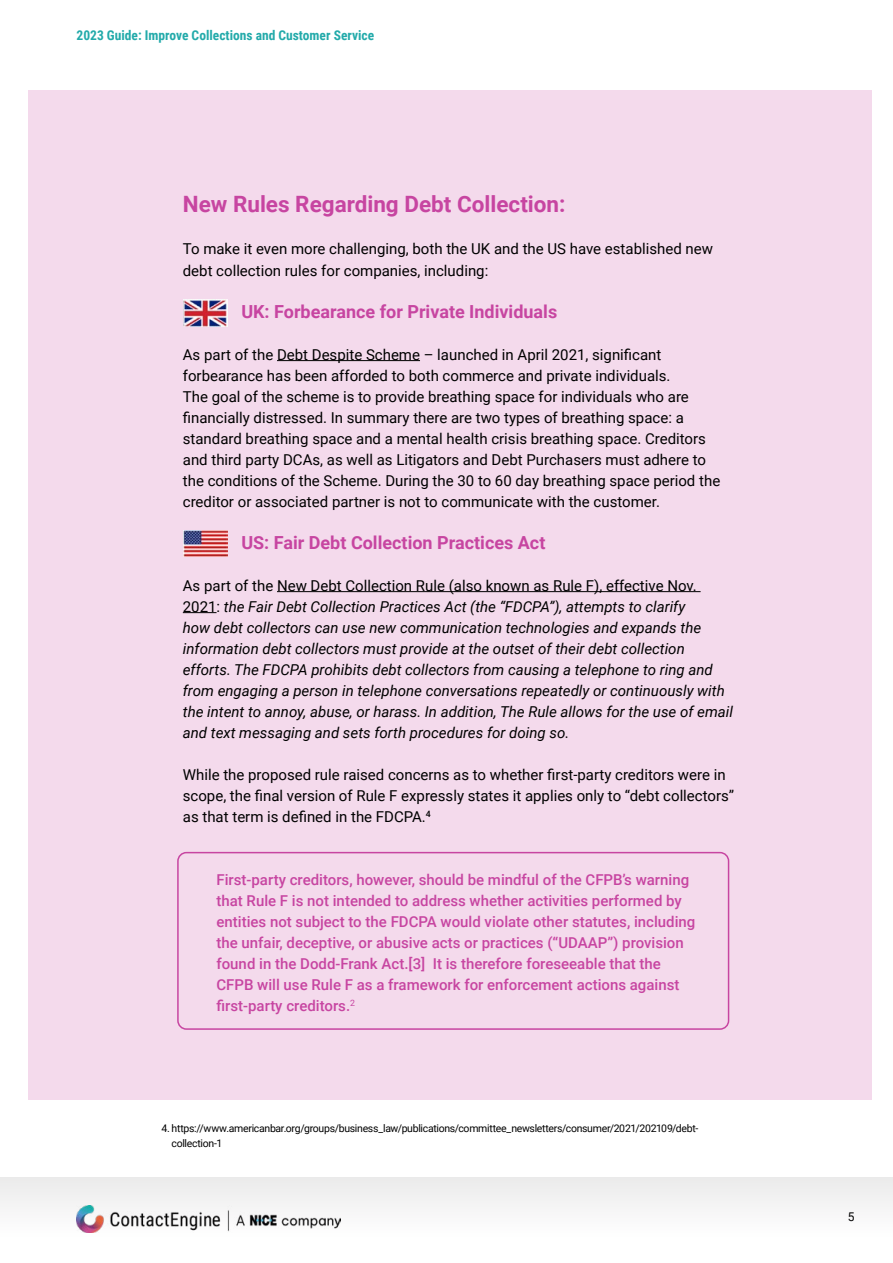
<style>
.page{position:relative;width:893px;height:1263px;background:#fff}
.page>*{position:absolute;margin:0;border:0;box-sizing:border-box;transform-origin:0 0}
.t1{font:700 22.5px "Roboto";color:#c745a1}
.t2{font:700 18px "Roboto";color:#c745a1}
.t3{font:15px/21px "Roboto";color:#000}
.t4{font:italic 15px/21px "Roboto";color:#000}
.t5{font:500 15px/21px "Roboto";color:#c745a1}
.t6{font:700 13.5px "Roboto Condensed";color:#23aaaa}
.t7{font:12px "Roboto";color:#000}
.CE_Footnote{font:10.5px/15px "Roboto";letter-spacing:-.03em;color:#000}
.s1{font-style:normal}
</style>
<div class="page">
<div style="left:0;top:1178px;width:893px;height:85px;background:linear-gradient(to right,#f8f7f8,#f8f8f8)"></div>
<img style="left:77px;top:1205px;width:263px;height:28px">
<div style="left:28px;top:90px;width:844px;height:1009px;background:#f4daec"></div>
<img style="left:184px;top:300px;width:43px;height:26px">
<img style="left:184px;top:531px;width:43px;height:25px">
<div style="left:177px;top:852px;width:552px;height:178px;border:2px solid #c745a1;border-radius:9px"></div>
<hr style="left:277px;top:360px;width:143px;height:1px;background:#000">
<hr style="left:277px;top:591px;width:424px;height:1px;background:#000">
<hr style="left:183px;top:612px;width:34px;height:1px;background:#000">
<p class="t6" style="left:77px;top:26px;width:299px">2023 Guide: Improve Collections and Customer Service</p>
<p class="t1" style="left:183px;top:189px;width:384px">New Rules Regarding Debt Collection:</p>
<p class="t3" style="left:183px;top:238px;width:532px">To make it even more challenging, both the UK and the US have established new debt collection rules for companies, including:</p>
<p class="t2" style="left:241px;top:298px;width:317px">UK: Forbearance for Private Individuals</p>
<p class="t3" style="left:183px;top:343px;width:539px">As part of the Debt Despite Scheme – launched in April 2021, significant forbearance has been afforded to both commerce and private individuals.<br>The goal of the scheme is to provide breathing space for individuals who are financially distressed. In summary there are two types of breathing space: a standard breathing space and a mental health crisis breathing space. Creditors and third party DCAs, as well as Litigators and Debt Purchasers must adhere to the conditions of the Scheme. During the 30 to 60 day breathing space period the creditor or associated partner is not to communicate with the customer.</p>
<p class="t2" style="left:241px;top:529px;width:306px">US: Fair Debt Collection Practices Act</p>
<p class="t4" style="left:183px;top:574px;width:552px"><span class="s1">As part of the New Debt Collection Rule (also known as Rule F), effective Nov.<br>2021:</span> the Fair Debt Collection Practices Act (the “FDCPA”), attempts to clarify<br>how debt collectors can use new communication technologies and expands the information debt collectors must provide at the outset of their debt collection efforts. The FDCPA prohibits debt collectors from causing a telephone to ring and from engaging a person in telephone conversations repeatedly or continuously with the intent to annoy, abuse, or harass. In addition, The Rule allows for the use of email and text messaging and sets forth procedures for doing so.</p>
<p class="t3" style="left:183px;top:763px;width:553px">While the proposed rule raised concerns as to whether first-party creditors were in scope, the final version of Rule F expressly states it applies only to “debt collectors” as that term is defined in the FDCPA.<sup>4</sup></p>
<p class="t5" style="left:216px;top:868px;width:480px">First-party creditors, however, should be mindful of the CFPB’s warning that Rule F is not intended to address whether activities performed by entities not subject to the FDCPA would violate other statutes, including the unfair, deceptive, or abusive acts or practices (“UDAAP”) provision found in the Dodd-Frank Act.[3] It is therefore foreseeable that the CFPB will use Rule F as a framework for enforcement actions against first-party creditors.<sup>2</sup></p>
<p class="CE_Footnote" style="left:171px;top:1121px;width:528px;text-indent:-10px">4. https://www.americanbar.org/groups/business_law/publications/committee_newsletters/consumer/2021/202109/debt&shy;collection-1</p>
<p class="t7" style="left:848px;top:1208px;width:8px">5</p>
</div>
